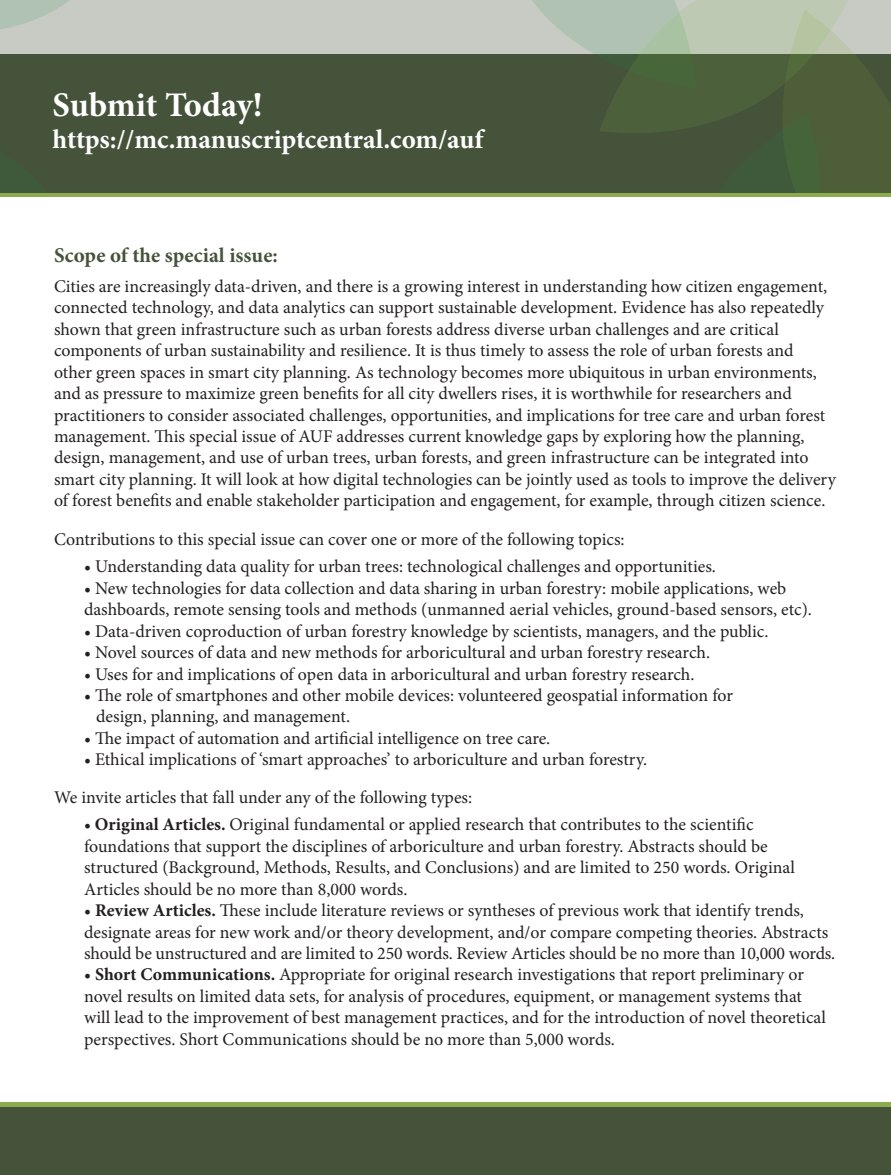
<style>
.page{position:relative;width:891px;height:1175px;background:#fff}
.page>*{position:absolute;margin:0;border:0;box-sizing:border-box;transform-origin:0 0}
.t1{font:700 34.5px "Minion Pro";letter-spacing:-.005em;color:#fff}
.t2{font:700 27px "Minion Pro";letter-spacing:-.005em;color:#fff}
.t3{font:700 21px "Minion Pro";color:#45533b}
.t4{font:17.85px/21.5px "Minion Pro";letter-spacing:-.005em;color:#231f20}
.s1{font-weight:700}
</style>
<div class="page">
<div style="left:0;top:0;width:891px;height:150px;background:#c7cbc4"></div>
<div style="left:0;top:54px;width:891px;height:141px;background:#45533b"></div>
<svg style="left:0;top:0;width:70px;height:29px"></svg>
<svg style="left:532px;top:0;width:359px;height:193px"></svg>
<svg style="left:662px;top:114px;width:175px;height:79px"></svg>
<div style="left:0;top:1102px;width:891px;height:72px;background:#45533b"></div>
<div style="left:0;top:1102px;width:891px;height:5px;background:#8caa4e"></div>
<hr style="left:0;top:193px;width:891px;height:3px;background:#8caa4e">
<p class="t1" style="left:53px;top:80px;width:212px">Submit Today!</p>
<p class="t2" style="left:53px;top:121px;width:432px">https://mc.manuscriptcentral.com/auf</p>
<p class="t3" style="left:54px;top:241px;width:225px">Scope of the special issue:</p>
<p class="t4" style="left:54px;top:276px;width:783px">Cities are increasingly data-driven, and there is a growing interest in understanding how citizen engagement, connected technology, and data analytics can support sustainable development. Evidence has also repeatedly shown that green infrastructure such as urban forests address diverse urban challenges and are critical components of urban sustainability and resilience. It is thus timely to assess the role of urban forests and other green spaces in smart city planning. As technology becomes more ubiquitous in urban environments, and as pressure to maximize green benefits for all city dwellers rises, it is worthwhile for researchers and practitioners to consider associated challenges, opportunities, and implications for tree care and urban forest management. This special issue of AUF addresses current knowledge gaps by exploring how the planning, design, management, and use of urban trees, urban forests, and green infrastructure can be integrated into smart city planning. It will look at how digital technologies can be jointly used as tools to improve the delivery of forest benefits and enable stakeholder participation and engagement, for example, through citizen science.</p>
<p class="t4" style="left:54px;top:529px;width:572px">Contributions to this special issue can cover one or more of the following topics:</p>
<p class="t4" style="left:84px;top:556px;width:634px">• Understanding data quality for urban trees: technological challenges and opportunities.</p>
<p class="t4" style="left:84px;top:577px;width:729px">• New technologies for data collection and data sharing in urban forestry: mobile applications, web dashboards, remote sensing tools and methods (unmanned aerial vehicles, ground-based sensors, etc).</p>
<p class="t4" style="left:84px;top:620px;width:686px">• Data-driven coproduction of urban forestry knowledge by scientists, managers, and the public.</p>
<p class="t4" style="left:84px;top:642px;width:628px">• Novel sources of data and new methods for arboricultural and urban forestry research.</p>
<p class="t4" style="left:84px;top:663px;width:612px">• Uses for and implications of open data in arboricultural and urban forestry research.</p>
<p class="t4" style="left:96px;top:684px;width:638px;text-indent:-12px">• The role of smartphones and other mobile devices: volunteered geospatial information for design, planning, and management.</p>
<p class="t4" style="left:84px;top:727px;width:468px">• The impact of automation and artificial intelligence on tree care.</p>
<p class="t4" style="left:84px;top:749px;width:565px">• Ethical implications of ‘smart approaches’ to arboriculture and urban forestry.</p>
<p class="t4" style="left:54px;top:787px;width:420px">We invite articles that fall under any of the following types:</p>
<p class="t4" style="left:84px;top:814px;width:712px">• <span class="s1">Original Articles.</span> Original fundamental or applied research that contributes to the scientific foundations that support the disciplines of arboriculture and urban forestry. Abstracts should be structured (Background, Methods, Results, and Conclusions) and are limited to 250 words. Original Articles should be no more than 8,000 words.</p>
<p class="t4" style="left:84px;top:899px;width:753px">• <span class="s1">Review Articles.</span> These include literature reviews or syntheses of previous work that identify trends, designate areas for new work and/or theory development, and/or compare competing theories. Abstracts should be unstructured and are limited to 250 words. Review Articles should be no more than 10,000 words.</p>
<p class="t4" style="left:84px;top:964px;width:743px">• <span class="s1">Short Communications.</span> Appropriate for original research investigations that report preliminary or novel results on limited data sets, for analysis of procedures, equipment, or management systems that will lead to the improvement of best management practices, and for the introduction of novel theoretical perspectives. Short Communications should be no more than 5,000 words.</p>
</div>
